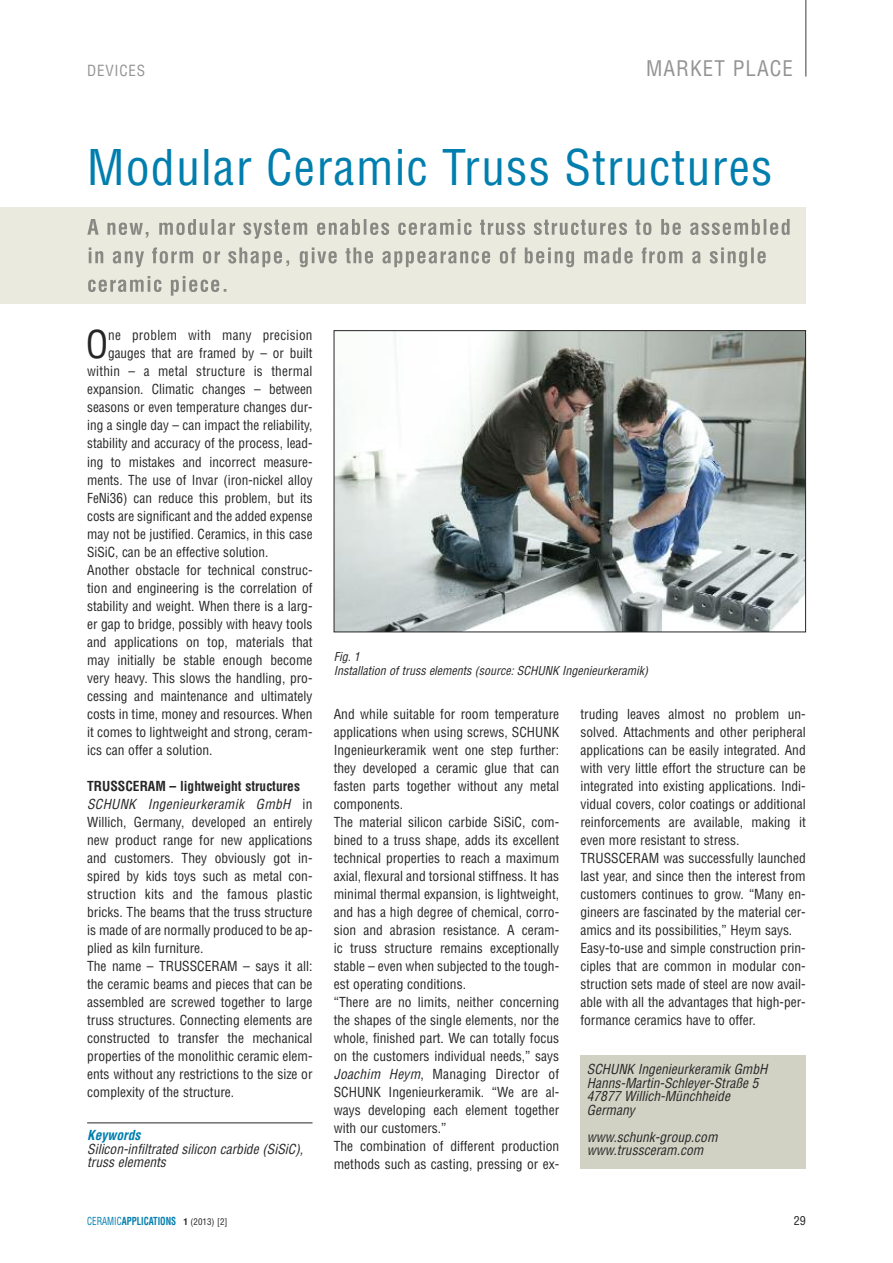
<style>
.page{position:relative;width:893px;height:1263px;background:#fff}
.page>*{position:absolute;margin:0;border:0;box-sizing:border-box;transform-origin:0 0}
.t1{font:condensed 48px "Helvetica";letter-spacing:.025em;color:#007eae}
.t2{font:condensed 37.5px "Helvetica";color:#272627}
.t3{font:condensed 21px "Helvetica";letter-spacing:.05em;color:#939393}
.t4{font:condensed 15px "Helvetica";letter-spacing:.05em;color:#939393}
.t5{font:condensed 13.5px/18px "Helvetica";color:#272627}
.t6{font:italic condensed 13.5px/13.5px "Helvetica";color:#272627}
.t7{font:condensed 13.5px "Helvetica";letter-spacing:.02em;color:#272627}
.t8{font:italic 700 condensed 13.5px "Helvetica";color:#007eae}
.t9{font:italic condensed 12px/13.5px "Helvetica";color:#272627}
.t10{font:condensed 12px "Helvetica";color:#272627}
.t11{font:700 condensed 10.8px "Helvetica";color:#007eae;scale:.83 1}
.s1{font-weight:700}
.s2{font-style:italic}
.s3{font-weight:400}
.s4{font-size:9px;color:#272627}
.s5{font-weight:400;font-size:9px;color:#272627}
</style>
<div class="page">
<hr style="left:805px;top:0;width:1px;height:77px;background:#7d7d7d">
<div style="left:0;top:207px;width:806px;height:97px;background:#ebeadf"></div>
<svg style="left:87px;top:219px;width:175px;height:20px"></svg>
<svg style="left:89px;top:247px;width:177px;height:21px"></svg>
<svg style="left:88px;top:276px;width:138px;height:20px"></svg>
<hr style="left:87px;top:1122px;width:226px;height:1px;background:#272627">
<div style="left:580px;top:1054px;width:226px;height:114px;background:#d2d2c4"></div>
<img style="left:336px;top:332px;width:468px;height:298px">
<div style="left:334px;top:330px;width:472px;height:302px;border:1px solid #272627"></div>
<p class="t4" style="left:87px;top:62px;width:59px">DEVICES</p>
<h3 class="t3" style="left:646px;top:56px;width:148px">MARKET PLACE</h3>
<h1 class="t1" style="left:87px;top:137px;width:687px">Modular Ceramic Truss Structures</h1>
<h2 class="t2" style="left:86px;top:321px;width:24px">O</h2>
<p class="t7" style="left:108px;top:327px;width:206px">ne problem with many precision</p>
<p class="t5" style="left:108px;top:344px;width:206px">gauges that are framed by – or built</p>
<p class="t7" style="left:87px;top:363px;width:227px">within – a metal structure is thermal</p>
<p class="t5" style="left:87px;top:380px;width:227px">expansion. Climatic changes – between</p>
<p class="t5" style="left:87px;top:398px;width:227px">seasons or even temperature changes dur-</p>
<p class="t5" style="left:87px;top:416px;width:227px">ing a single day – can impact the reliability,</p>
<p class="t5" style="left:87px;top:434px;width:227px">stability and accuracy of the process, lead-</p>
<p class="t5" style="left:87px;top:452px;width:227px">ing to mistakes and incorrect measure-</p>
<p class="t5" style="left:87px;top:470px;width:227px">ments. The use of Invar (iron-nickel alloy</p>
<p class="t5" style="left:87px;top:488px;width:227px">FeNi36) can reduce this problem, but its</p>
<p class="t5" style="left:87px;top:506px;width:227px">costs are significant and the added expense</p>
<p class="t5" style="left:87px;top:524px;width:227px">may not be justified. Ceramics, in this case</p>
<p class="t5" style="left:87px;top:542px;width:183px">SiSiC, can be an effective solution.</p>
<p class="t5" style="left:87px;top:560px;width:227px">Another obstacle for technical construc-</p>
<p class="t5" style="left:87px;top:578px;width:227px">tion and engineering is the correlation of</p>
<p class="t5" style="left:87px;top:596px;width:227px">stability and weight. When there is a larg-</p>
<p class="t5" style="left:87px;top:614px;width:227px">er gap to bridge, possibly with heavy tools</p>
<p class="t5" style="left:87px;top:632px;width:227px">and applications on top, materials that</p>
<p class="t5" style="left:87px;top:650px;width:227px">may initially be stable enough become</p>
<p class="t5" style="left:87px;top:668px;width:227px">very heavy. This slows the handling, pro-</p>
<p class="t5" style="left:87px;top:686px;width:227px">cessing and maintenance and ultimately</p>
<p class="t5" style="left:87px;top:704px;width:227px">costs in time, money and resources. When</p>
<p class="t5" style="left:87px;top:722px;width:227px">it comes to lightweight and strong, ceram-</p>
<p class="t5" style="left:87px;top:740px;width:127px">ics can offer a solution.</p>
<p class="t5" style="left:87px;top:776px;width:227px"><span class="s1">TRUSSCERAM – lightweight structures </span><span class="s2">SCHUNK Ingenieurkeramik GmbH</span> in Willich, Germany, developed an entirely new product range for new applications and customers. They obviously got in&shy;spired by kids toys such as metal con&shy;struction kits and the famous plastic bricks. The beams that the truss structure is made of are normally produced to be ap&shy;plied as kiln furniture.<br>The name – TRUSSCERAM – says it all: the ceramic beams and pieces that can be assembled are screwed together to large truss structures. Connecting elements are constructed to transfer the mechanical properties of the monolithic ceramic elem&shy;ents without any restrictions to the size or complexity of the structure.</p>
<p class="t8" style="left:87px;top:1127px;width:55px">Keywords</p>
<p class="t6" style="left:87px;top:1142px;width:218px">Silicon-infiltrated silicon carbide (SiSiC), truss elements</p>
<p class="t9" style="left:334px;top:650px;width:316px">Fig. 1<br>Installation of truss elements (source: SCHUNK Ingenieurkeramik)</p>
<p class="t5" style="left:334px;top:704px;width:227px">And while suitable for room temperature applications when using screws, SCHUNK Ingenieurkeramik went one step further: they developed a ceramic glue that can fasten parts together without any metal components.<br>The material silicon carbide SiSiC, com&shy;bined to a truss shape, adds its excellent technical properties to reach a maximum axial, flexural and torsional stiffness. It has minimal thermal expansion, is lightweight, and has a high degree of chemical, corro&shy;sion and abrasion resistance. A ceram&shy;ic truss structure remains exceptionally stable – even when subjected to the tough&shy;est operating conditions.<br>“There are no limits, neither concerning the shapes of the single elements, nor the whole, finished part. We can totally focus on the customers individual needs,” says <span class="s2">Joachim Heym</span>, Managing Director of SCHUNK Ingenieurkeramik. “We are al&shy;ways developing each element together with our customers.”<br>The combination of different production methods such as casting, pressing or ex-</p>
<p class="t5" style="left:580px;top:704px;width:227px">truding leaves almost no problem un&shy;solved. Attachments and other peripheral applications can be easily integrated. And with very little effort the structure can be integrated into existing applications. Indi&shy;vidual covers, color coatings or additional reinforcements are available, making it even more resistant to stress.<br>TRUSSCERAM was successfully launched last year, and since then the interest from customers continues to grow. “Many en&shy;gineers are fascinated by the material cer&shy;amics and its possibilities,” Heym says.<br>Easy-to-use and simple construction prin&shy;ciples that are common in modular con&shy;struction sets made of steel are now avail&shy;able with all the advantages that high-per&shy;formance ceramics have to offer.</p>
<p class="t6" style="left:587px;top:1062px;width:182px">SCHUNK Ingenieurkeramik GmbH<br>Hanns-Martin-Schleyer-Straße 5<br>47877 Willich-Münchheide<br>Germany</p>
<p class="t6" style="left:587px;top:1130px;width:132px">www.schunk-group.com www.trussceram.com</p>
<p class="t11" style="left:87px;top:1214px;width:171px"><span class="s3">CERAMIC</span>APPLICATIONS <span class="s4">1</span> <span class="s5">(2013) [2]</span></p>
<p class="t10" style="left:794px;top:1213px;width:13px">29</p>
</div>
